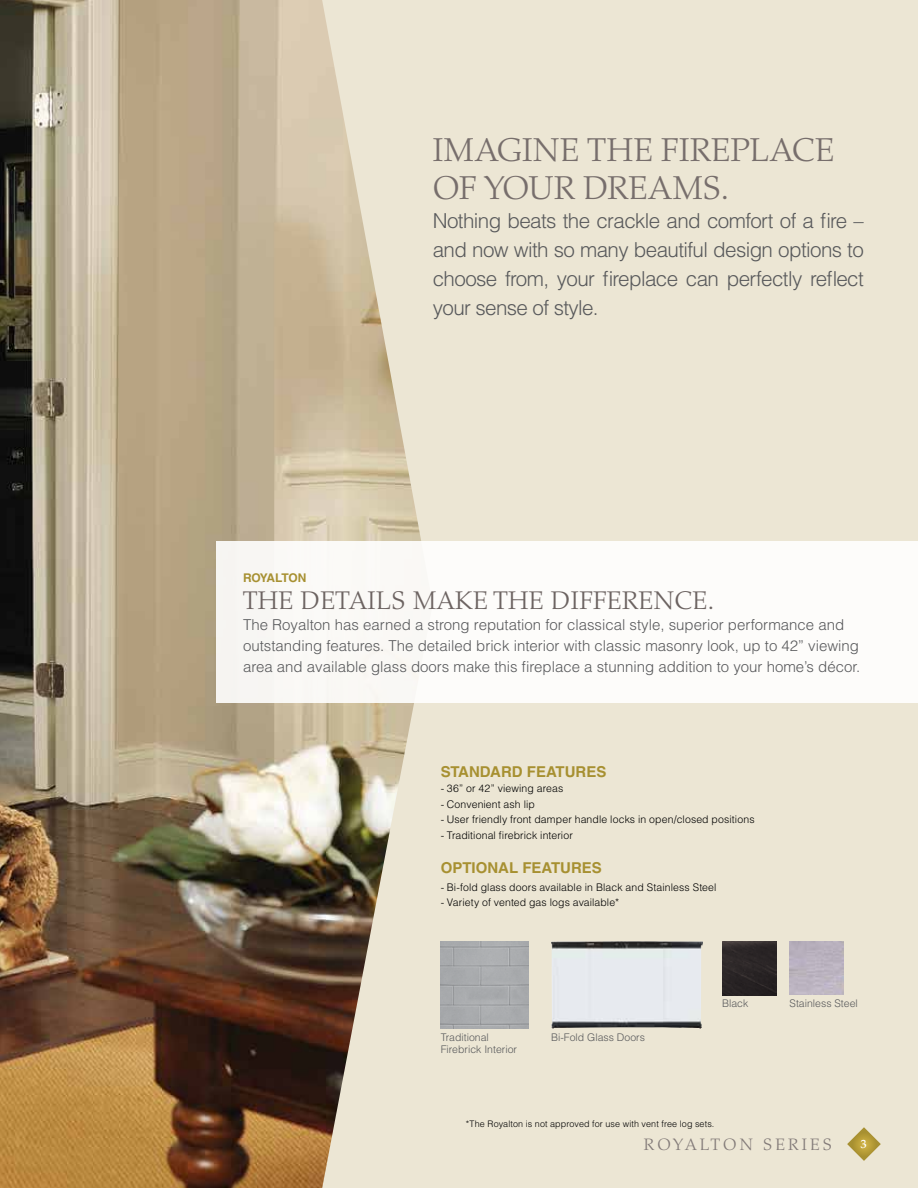
<style>
.page{position:relative;width:918px;height:1188px;background:#ece6d4}
.page>*{position:absolute;margin:0;border:0;box-sizing:border-box;transform-origin:0 0}
.t1{font:300 33px/37.5px "Palatino LT Std";letter-spacing:.02em;color:#776e6c}
.t2{font:300 25.5px "Palatino LT Std";letter-spacing:.02em;color:#6c6361}
.t3{font:300 20.7px/29.1px "Helvetica LT Std";letter-spacing:-.03em;color:#58595b;text-align:justify}
.t4{font:300 16.5px "Palatino LT Std";letter-spacing:.19em;color:#827a78}
.t5{font:300 15px/21px "Helvetica LT Std";color:#58595b}
.t6{font:700 15px "Helvetica LT Std";color:#a79031}
.t7{font:700 12px "Helvetica LT Std";letter-spacing:-.04em;color:#a79031}
.t8{font:500 12px "Palatino LT Std";color:#fff}
.t9{font:300 10.5px "Helvetica LT Std";letter-spacing:.01em;color:#000}
.t10{font:300 10.5px/12px "Helvetica LT Std";color:#58595b}
.t11{font:300 9px "Helvetica LT Std";letter-spacing:.015em;color:#000}
</style>
<div class="page">
<img style="left:0;top:0;width:433px;height:1188px">
<img style="left:441px;top:941px;width:88px;height:88px">
<img style="left:551px;top:941px;width:152px;height:88px">
<div style="left:216px;top:542px;width:702px;height:162px;background:#fff"></div>
<img style="left:722px;top:941px;width:54px;height:54px">
<svg style="left:847px;top:1127px;width:34px;height:34px"></svg>
<h1 class="t1" style="left:433px;top:132px;width:403px">IMAGINE THE FIREPLACE<br>OF YOUR DREAMS.</h1>
<h3 class="t3" style="left:433px;top:206px;width:433px">Nothing beats the crackle and comfort of a fire – and now with so many beautiful design options to choose from, your fireplace can perfectly reflect your sense of style.</h3>
<p class="t7" style="left:243px;top:570px;width:65px">ROYALTON</p>
<h2 class="t2" style="left:243px;top:586px;width:473px">THE DETAILS MAKE THE DIFFERENCE.</h2>
<p class="t5" style="left:243px;top:614px;width:619px">The Royalton has earned a strong reputation for classical style, superior performance and outstanding features. The detailed brick interior with classic masonry look, up to 42” viewing area and available glass doors make this fireplace a stunning addition to your home’s décor.</p>
<p class="t6" style="left:441px;top:762px;width:167px">STANDARD FEATURES</p>
<p class="t9" style="left:441px;top:782px;width:124px">- 36” or 42” viewing areas</p>
<p class="t9" style="left:441px;top:798px;width:96px">- Convenient ash lip</p>
<p class="t9" style="left:441px;top:813px;width:315px">- User friendly front damper handle locks in open/closed positions</p>
<p class="t9" style="left:441px;top:829px;width:134px">- Traditional firebrick interior</p>
<p class="t6" style="left:441px;top:858px;width:163px">OPTIONAL FEATURES</p>
<p class="t9" style="left:441px;top:880px;width:277px">- Bi-fold glass doors available in Black and Stainless Steel</p>
<p class="t9" style="left:441px;top:896px;width:180px">- Variety of vented gas logs available*</p>
<p class="t10" style="left:441px;top:1031px;width:78px">Traditional<br>Firebrick Interior</p>
<p class="t10" style="left:551px;top:1031px;width:95px">Bi-Fold Glass Doors</p>
<p class="t10" style="left:722px;top:997px;width:28px">Black</p>
<p class="t10" style="left:790px;top:997px;width:70px">Stainless Steel</p>
<p class="t11" style="left:466px;top:1118px;width:250px">*The Royalton is not approved for use with vent free log sets.</p>
<p class="t4" style="left:644px;top:1135px;width:189px">ROYALTON SERIES</p>
<p class="t8" style="left:861px;top:1137px;width:7px">3</p>
</div>
